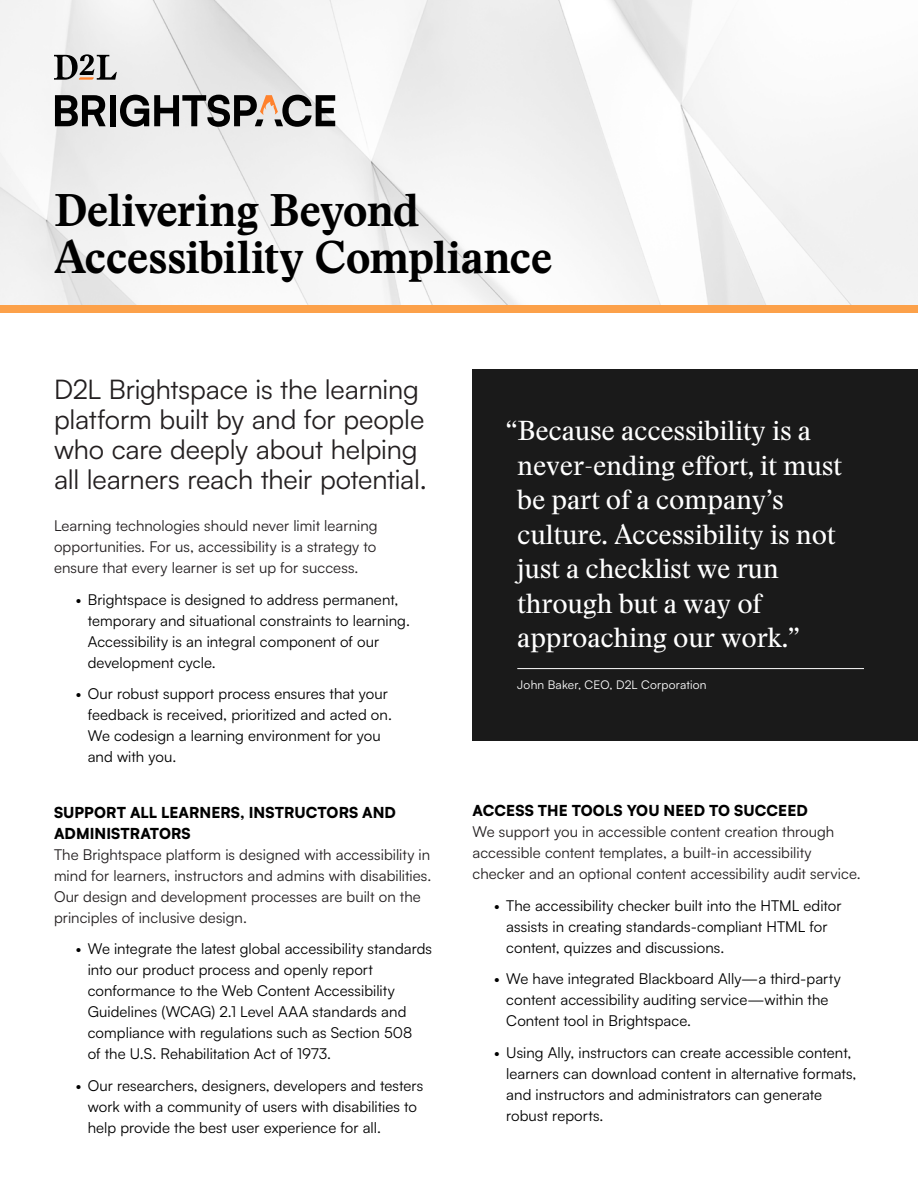
<style>
.page{position:relative;width:918px;height:1188px;background:#fff}
.page>*{position:absolute;margin:0;border:0;box-sizing:border-box;transform-origin:0 0}
.H1_-_30pt{font:700 45px/47.2px "Stanley";letter-spacing:-.015em;color:#000}
.Quote_-_White{font:27px/34.5px "Stanley";letter-spacing:-.01em;color:#fff}
.H2_-_18pt{font:27px/30px "Satoshi";letter-spacing:-.005em;color:#231f20}
.t1{font:15px/21px "Satoshi";letter-spacing:.005em;color:#000}
.Body_-_10pt{font:15px/21px "Satoshi";letter-spacing:.005em;color:#231f20}
.H3_-_10pt{font:900 15px/21px "Satoshi";letter-spacing:.005em;color:#000}
.Annotation_Attributi{font:12px "Satoshi";letter-spacing:.015em;color:#fff}
</style>
<div class="page">
<svg style="left:0;top:0;width:918px;height:305px;fill:#f4f4f4"></svg>
<svg style="left:54px;top:54px;width:63px;height:26px;background:#94918f"></svg>
<svg style="left:55px;top:95px;width:51px;height:31px;background:#595959"></svg>
<div style="left:110px;top:95px;width:6px;height:31px;background:#000"></div>
<svg style="left:120px;top:95px;width:215px;height:32px;background:#858381"></svg>
<div style="left:472px;top:369px;width:446px;height:372px;background:#1a1a1a"></div>
<hr style="left:517px;top:668px;width:347px;height:1px;background:#fff">
<div style="left:0;top:305px;width:918px;height:7px;background:#fca14a"></div>
<p class="H1_-_30pt" style="left:54px;top:187px;width:500px">Delivering Beyond<br>Accessibility Compliance</p>
<p class="H2_-_18pt" style="left:54px;top:373px;width:374px">D2L Brightspace is the learning platform built by and for people who care deeply about helping all learners reach their potential.</p>
<p class="Body_-_10pt" style="left:54px;top:514px;width:325px;text-align:justify">Learning technologies should never limit learning opportunities. For us, accessibility is a strategy to ensure that every learner is set up for success.</p>
<p class="t1" style="left:88px;top:588px;width:324px;text-indent:-12px">• Brightspace is designed to address permanent, temporary and situational constraints to learning.<br>Accessibility is an integral component of our development cycle.</p>
<p class="t1" style="left:88px;top:682px;width:306px;text-indent:-12px">• Our robust support process ensures that your feedback is received, prioritized and acted on.<br>We codesign a learning environment for you and with you.</p>
<p class="H3_-_10pt" style="left:54px;top:800px;width:344px">SUPPORT ALL LEARNERS, INSTRUCTORS AND<br>ADMINISTRATORS</p>
<p class="Body_-_10pt" style="left:54px;top:843px;width:379px">The Brightspace platform is designed with accessibility in mind for learners, instructors and admins with disabilities.<br>Our design and development processes are built on the principles of inclusive design.</p>
<p class="t1" style="left:88px;top:937px;width:346px;text-indent:-12px">• We integrate the latest global accessibility standards into our product process and openly report conformance to the Web Content Accessibility Guidelines (WCAG) 2.1 Level AAA standards and compliance with regulations such as Section 508<br>of the U.S. Rehabilitation Act of 1973.</p>
<p class="t1" style="left:88px;top:1074px;width:337px;text-indent:-12px">• Our researchers, designers, developers and testers work with a community of users with disabilities to help provide the best user experience for all.</p>
<p class="Quote_-_White" style="left:517px;top:412px;width:326px;text-indent:-11px">“Because accessibility is a never-ending effort, it must be part of a company’s culture. Accessibility is not just a checklist we run through but a way of approaching our work.”</p>
<p class="Annotation_Attributi" style="left:517px;top:677px;width:191px">John Baker, CEO, D2L Corporation</p>
<p class="H3_-_10pt" style="left:472px;top:799px;width:337px">ACCESS THE TOOLS YOU NEED TO SUCCEED</p>
<p class="Body_-_10pt" style="left:472px;top:820px;width:390px">We support you in accessible content creation through accessible content templates, a built-in accessibility checker and an optional content accessibility audit service.</p>
<p class="t1" style="left:506px;top:894px;width:337px;text-indent:-12px">• The accessibility checker built into the HTML editor assists in creating standards-compliant HTML for content, quizzes and discussions.</p>
<p class="t1" style="left:506px;top:967px;width:336px;text-indent:-12px">• We have integrated Blackboard Ally—a third-party content accessibility auditing service—within the<br>Content tool in Brightspace.</p>
<p class="t1" style="left:506px;top:1041px;width:352px;text-indent:-12px">• Using Ally, instructors can create accessible content, learners can download content in alternative formats, and instructors and administrators can generate robust reports.</p>
</div>
